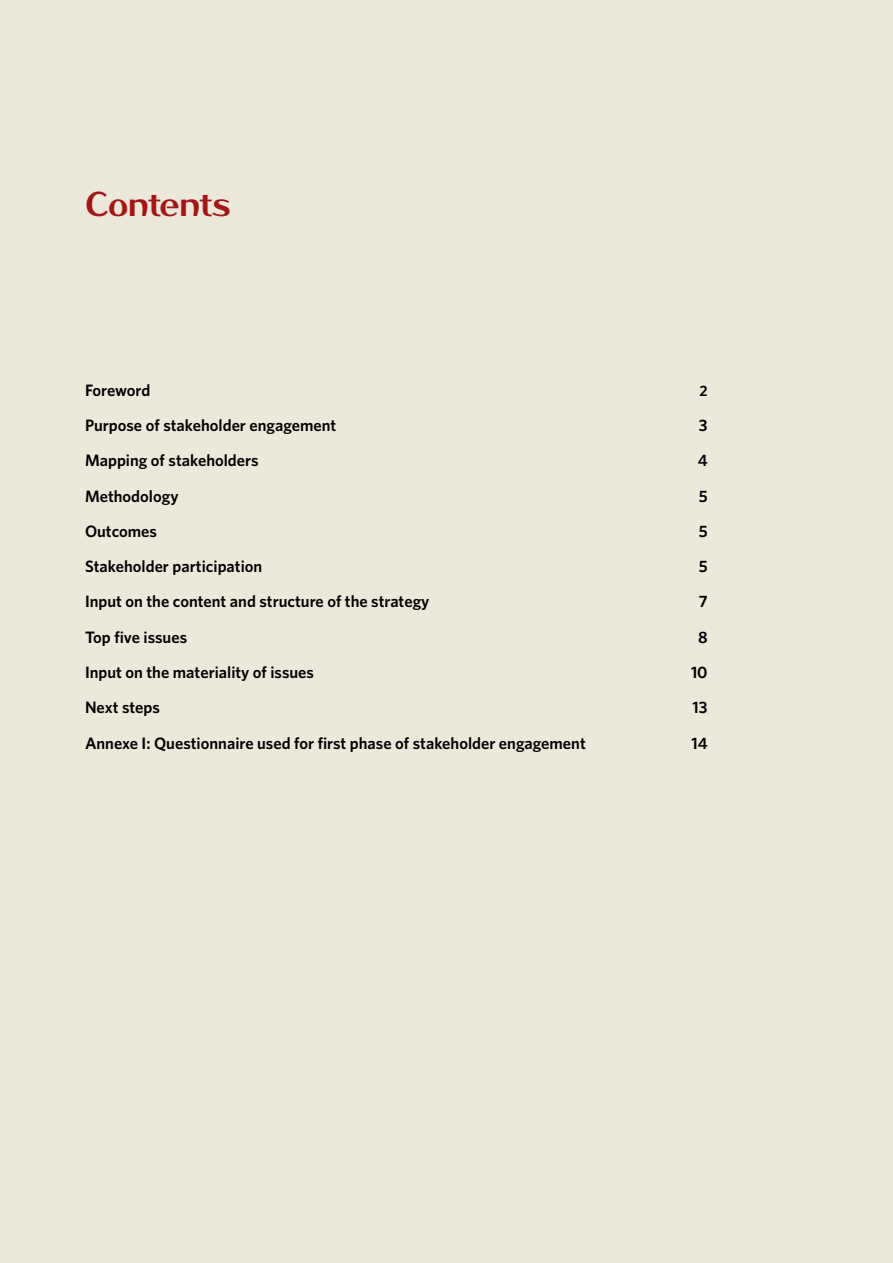
<style>
.page{position:relative;width:893px;height:1263px;background:#ece8da}
.page>*{position:absolute;margin:0;border:0;box-sizing:border-box;transform-origin:0 0}
.t1{font:39px "Dusha";letter-spacing:-.01em;color:#a41515}
.t2{font:600 16.5px "Whitney";color:#000}
.t3{font:600 15px "Whitney";color:#000}
</style>
<div class="page">
<h1 class="t1" style="left:85px;top:192px;width:147px">Contents</h1>
<p class="t2" style="left:85px;top:384px;width:67px">Foreword</p>
<p class="t3" style="left:699px;top:385px;width:10px">2</p>
<p class="t2" style="left:85px;top:419px;width:253px">Purpose of stakeholder engagement</p>
<p class="t2" style="left:699px;top:419px;width:10px">3</p>
<p class="t2" style="left:85px;top:454px;width:175px">Mapping of stakeholders</p>
<p class="t2" style="left:698px;top:454px;width:11px">4</p>
<p class="t2" style="left:85px;top:490px;width:95px">Methodology</p>
<p class="t2" style="left:699px;top:490px;width:10px">5</p>
<p class="t2" style="left:85px;top:525px;width:73px">Outcomes</p>
<p class="t2" style="left:699px;top:525px;width:10px">5</p>
<p class="t2" style="left:85px;top:560px;width:179px">Stakeholder participation</p>
<p class="t2" style="left:699px;top:560px;width:10px">5</p>
<p class="t2" style="left:85px;top:595px;width:346px">Input on the content and structure of the strategy</p>
<p class="t2" style="left:699px;top:595px;width:10px">7</p>
<p class="t2" style="left:85px;top:631px;width:104px">Top five issues</p>
<p class="t2" style="left:698px;top:631px;width:11px">8</p>
<p class="t2" style="left:85px;top:666px;width:231px">Input on the materiality of issues</p>
<p class="t2" style="left:691px;top:666px;width:18px">10</p>
<p class="t2" style="left:85px;top:701px;width:76px">Next steps</p>
<p class="t2" style="left:692px;top:701px;width:17px">13</p>
<p class="t2" style="left:85px;top:736px;width:502px">Annexe I: Questionnaire used for first phase of stakeholder engagement</p>
<p class="t2" style="left:691px;top:736px;width:18px">14</p>
</div>
